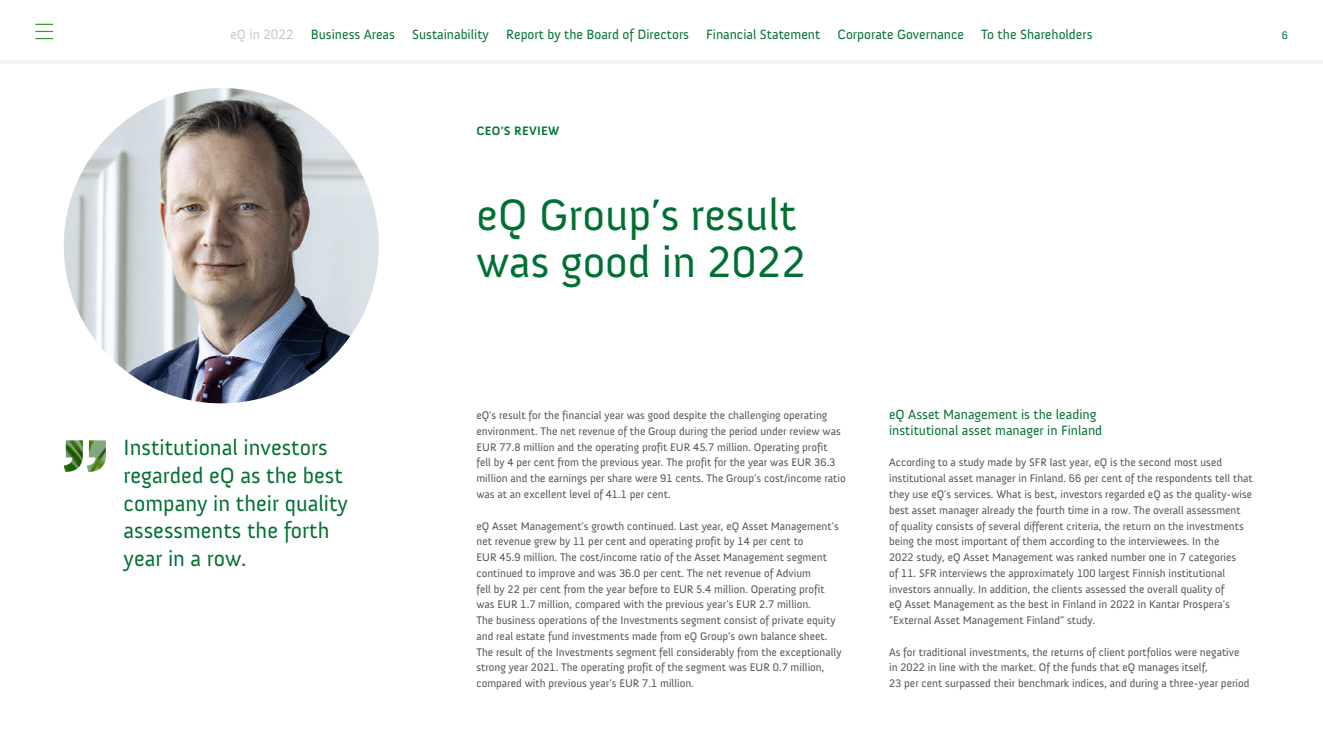
<style>
.page{position:relative;width:1323px;height:745px;background:#fff}
.page>*{position:absolute;margin:0;border:0;box-sizing:border-box;transform-origin:0 0}
.t1{font:45px/47.5px "Anivers";color:#007032}
.t2{font:22.5px/27.5px "Anivers";color:#007032}
.t3{font:13.75px/15.8px "Anivers";color:#007032}
.t4{font:700 12.5px "Anivers";letter-spacing:.02em;color:#007032}
.t5{font:11.25px/15.8px "Anivers";color:#525251}
.t6{font:11.25px "Anivers";color:#007032}
.s1{color:#c6c6c6}
</style>
<div class="page">
<img style="left:64px;top:440px;width:42px;height:31px">
<img style="left:64px;top:88px;width:315px;height:315px;border-radius:157px">
<hr style="left:0;top:60px;width:1323px;height:4px;background:#f5f5f4">
<svg style="left:35px;top:24px;width:18px;height:1px"></svg>
<svg style="left:35px;top:31px;width:18px;height:1px"></svg>
<svg style="left:35px;top:38px;width:18px;height:1px"></svg>
<p class="t3" style="left:230px;top:27px;width:864px"><span class="s1">eQ in 2022</span> Business Areas Sustainability Report by the Board of Directors Financial Statement Corporate Governance To the Shareholders</p>
<p class="t6" style="left:1282px;top:29px;width:8px">6</p>
<p class="t4" style="left:476px;top:124px;width:84px">CEO’S REVIEW</p>
<h2 class="t2" style="left:124px;top:434px;width:226px">Institutional investors regarded eQ as the best company in their quality assessments the forth year in a row.</h2>
<h1 class="t1" style="left:476px;top:191px;width:331px">eQ Group’s result was good in 2022</h1>
<p class="t5" style="left:476px;top:407px;width:371px">eQ’s result for the financial year was good despite the challenging operating environment. The net revenue of the Group during the period under review was EUR 77.8 million and the operating profit EUR 45.7 million. Operating profit<br>fell by 4 per cent from the previous year. The profit for the year was EUR 36.3 million and the earnings per share were 91 cents. The Group’s cost/income ratio was at an excellent level of 41.1 per cent.</p>
<p class="t5" style="left:476px;top:517px;width:367px">eQ Asset Management’s growth continued. Last year, eQ Asset Management’s net revenue grew by 11 per cent and operating profit by 14 per cent to<br>EUR 45.9 million. The cost/income ratio of the Asset Management segment continued to improve and was 36.0 per cent. The net revenue of Advium<br>fell by 22 per cent from the year before to EUR 5.4 million. Operating profit was EUR 1.7 million, compared with the previous year’s EUR 2.7 million.<br>The business operations of the Investments segment consist of private equity and real estate fund investments made from eQ Group’s own balance sheet.<br>The result of the Investments segment fell considerably from the exceptionally strong year 2021. The operating profit of the segment was EUR 0.7 million, compared with previous year’s EUR 7.1 million.</p>
<p class="t3" style="left:889px;top:406px;width:215px">eQ Asset Management is the leading institutional asset manager in Finland</p>
<p class="t5" style="left:889px;top:454px;width:365px">According to a study made by SFR last year, eQ is the second most used institutional asset manager in Finland. 66 per cent of the respondents tell that they use eQ’s services. What is best, investors regarded eQ as the quality-wise best asset manager already the fourth time in a row. The overall assessment<br>of quality consists of several different criteria, the return on the investments being the most important of them according to the interviewees. In the<br>2022 study, eQ Asset Management was ranked number one in 7 categories<br>of 11. SFR interviews the approximately 100 largest Finnish institutional investors annually. In addition, the clients assessed the overall quality of<br>eQ Asset Management as the best in Finland in 2022 in Kantar Prospera’s ”External Asset Management Finland” study.</p>
<p class="t5" style="left:889px;top:643px;width:362px">As for traditional investments, the returns of client portfolios were negative in 2022 in line with the market. Of the funds that eQ manages itself,<br>23 per cent surpassed their benchmark indices, and during a three-year period</p>
</div>
